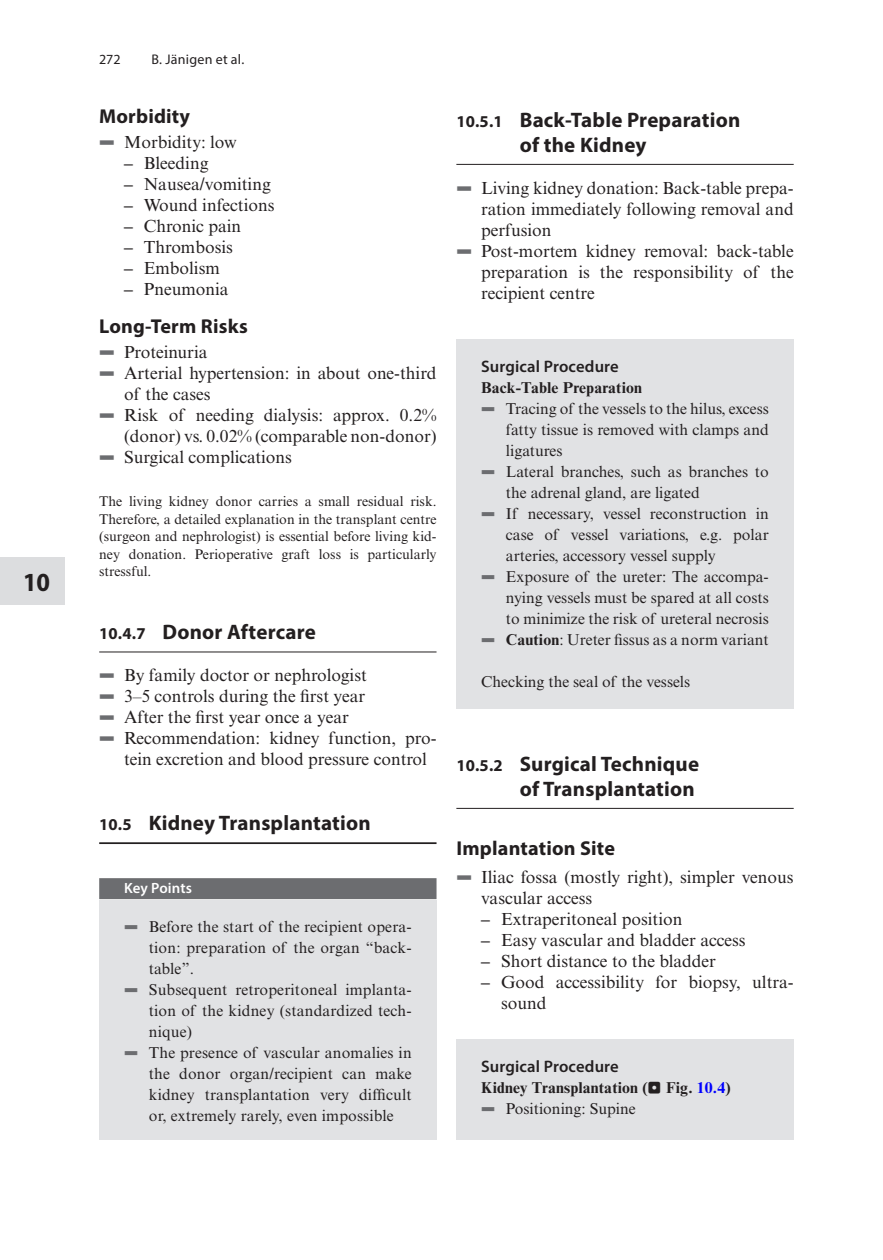
<style>
.page{position:relative;width:883px;height:1260px;background:#fff}
.page>*{position:absolute;margin:0;border:0;box-sizing:border-box;transform-origin:0 0}
.t1{font:700 semi-condensed 26.25px "Myriad Pro";color:#231f20}
._2_hd{font:700 21px/24.5px "Myriad Pro";letter-spacing:.01em;color:#231f20}
._1_hd{font:700 21px "Myriad Pro";letter-spacing:.01em;color:#231f20}
._3_hd{font:700 20.12px "Myriad Pro";letter-spacing:.01em;color:#231f20}
._2_hd_3_hd{font:700 20.12px "Myriad Pro";letter-spacing:.01em;color:#231f20}
.t2{font:17.5px/21px "Times New Roman MT Std";color:#231f20}
.B_title_Procedure{font:600 16.62px "Myriad Pro";letter-spacing:.01em;color:#231f20}
.B_text_Procedure{font:15.75px/21px "Times New Roman MT Std";color:#231f20;text-align:justify}
.B_text_Procedure-2{font:700 15.75px "Times New Roman MT Std";letter-spacing:.01em;color:#231f20}
.B_title_Eye{font:600 14.88px "Myriad Pro";letter-spacing:.005em;color:#fff}
.Background{font:14px/17.5px "Times New Roman MT Std";color:#231f20;text-align:justify}
.t3{font:14px "Myriad Pro";letter-spacing:.015em;color:#231f20}
.s1{font-family:"Blik Buttons";color:#6c6d70}
.s2{font-weight:700}
.s3{font-size:16.62px}
.s4{font-family:"Blik Buttons";font-weight:400}
.s5{color:#00f}
</style>
<div class="page">
<div style="left:0;top:558px;width:64px;height:47px;background:#dcdddf"></div>
<hr style="left:99px;top:652px;width:338px;height:1px;background:#231f20">
<hr style="left:99px;top:842px;width:338px;height:2px;background:#231f20">
<div style="left:99px;top:878px;width:338px;height:21px;background:#6c6d70"></div>
<div style="left:99px;top:901px;width:338px;height:92px;background:#e1e2e4"></div>
<div style="left:99px;top:964px;width:338px;height:92px;background:#e1e2e4"></div>
<div style="left:99px;top:1027px;width:338px;height:113px;background:#e1e2e4"></div>
<hr style="left:456px;top:164px;width:338px;height:1px;background:#231f20">
<div style="left:456px;top:339px;width:338px;height:58px;background:#e1e2e4"></div>
<div style="left:456px;top:382px;width:338px;height:100px;background:#e1e2e4"></div>
<div style="left:456px;top:445px;width:338px;height:79px;background:#e1e2e4"></div>
<div style="left:456px;top:487px;width:338px;height:100px;background:#e1e2e4"></div>
<div style="left:456px;top:550px;width:338px;height:100px;background:#e1e2e4"></div>
<div style="left:456px;top:613px;width:338px;height:58px;background:#e1e2e4"></div>
<div style="left:456px;top:655px;width:338px;height:53px;background:#e1e2e4"></div>
<hr style="left:456px;top:808px;width:338px;height:1px;background:#231f20">
<div style="left:456px;top:1039px;width:338px;height:58px;background:#e1e2e4"></div>
<div style="left:456px;top:1082px;width:338px;height:58px;background:#e1e2e4"></div>
<h1 class="t1" style="left:23px;top:565px;width:29px">10</h1>
<p class="t3" style="left:99px;top:51px;width:23px">272</p>
<p class="t3" style="left:151px;top:51px;width:95px">B. Jänigen et al.</p>
<h4 class="_3_hd" style="left:99px;top:103px;width:92px">Morbidity</h4>
<p class="t2" style="left:99px;top:131px;width:139px"><span class="s1">5</span> Morbidity: low</p>
<p class="t2" style="left:124px;top:152px;width:86px"><span class="s2">–</span> Bleeding</p>
<p class="t2" style="left:124px;top:173px;width:148px"><span class="s2">–</span> Nausea/vomiting</p>
<p class="t2" style="left:124px;top:194px;width:152px"><span class="s2">–</span> Wound infections</p>
<p class="t2" style="left:124px;top:215px;width:119px"><span class="s2">–</span> Chronic pain</p>
<p class="t2" style="left:124px;top:236px;width:110px"><span class="s2">–</span> Thrombosis</p>
<p class="t2" style="left:124px;top:257px;width:97px"><span class="s2">–</span> Embolism</p>
<p class="t2" style="left:124px;top:278px;width:106px"><span class="s2">–</span> Pneumonia</p>
<h4 class="_3_hd" style="left:99px;top:313px;width:150px">Long-Term Risks</h4>
<p class="t2" style="left:99px;top:341px;width:110px"><span class="s1">5</span> Proteinuria</p>
<p class="t2" style="left:124px;top:362px;width:314px;text-indent:-25px"><span class="s1">5</span> Arterial hypertension: in about one-third of the cases</p>
<p class="t2" style="left:99px;top:404px;width:339px;text-align:right"><span class="s1">5</span> Risk of needing dialysis: approx. 0.2% (donor) vs. 0.02% (comparable non-donor)</p>
<p class="t2" style="left:99px;top:446px;width:194px"><span class="s1">5</span> Surgical complications</p>
<p class="Background" style="left:99px;top:493px;width:339px">The living kidney donor carries a small residual risk.<br>Therefore, a detailed explanation in the transplant centre (surgeon and nephrologist) is essential before living kid&shy;ney donation. Perioperative graft loss is particularly stressful.</p>
<h3 class="_2_hd" style="left:99px;top:619px;width:218px"><span class="s3">10.4.7</span> Donor Aftercare</h3>
<p class="t2" style="left:99px;top:665px;width:269px"><span class="s1">5</span> By family doctor or nephrologist</p>
<p class="t2" style="left:99px;top:686px;width:268px"><span class="s1">5</span> 3–5 controls during the first year</p>
<p class="t2" style="left:99px;top:707px;width:251px"><span class="s1">5</span> After the first year once a year</p>
<p class="t2" style="left:124px;top:728px;width:314px;text-indent:-25px"><span class="s1">5</span> Recommendation: kidney function, pro&shy;tein excretion and blood pressure control</p>
<h2 class="_1_hd" style="left:99px;top:809px;width:273px"><span class="s3">10.5</span> Kidney Transplantation</h2>
<p class="B_title_Eye" style="left:124px;top:879px;width:70px">Key Points</p>
<p class="B_text_Procedure" style="left:149px;top:916px;width:264px;text-indent:-25px"><span class="s1">5</span> Before the start of the recipient opera&shy;tion: preparation of the organ “back&shy;table”.</p>
<p class="B_text_Procedure" style="left:149px;top:979px;width:264px;text-indent:-25px"><span class="s1">5</span> Subsequent retroperitoneal implanta&shy;tion of the kidney (standardized tech&shy;nique)</p>
<p class="B_text_Procedure" style="left:149px;top:1042px;width:264px;text-indent:-25px"><span class="s1">5</span> The presence of vascular anomalies in the donor organ/recipient can make kidney transplantation very difficult or, extremely rarely, even impossible</p>
<h3 class="_2_hd" style="left:520px;top:107px;width:222px;text-indent:-63px"><span class="s3">10.5.1</span> Back-Table Preparation of the Kidney</h3>
<p class="t2" style="left:481px;top:177px;width:314px;text-align:justify;text-indent:-25px"><span class="s1">5</span> Living kidney donation: Back-table prepa&shy;ration immediately following removal and perfusion</p>
<p class="t2" style="left:481px;top:240px;width:314px;text-align:justify;text-indent:-25px"><span class="s1">5</span> Post-mortem kidney removal: back-table preparation is the responsibility of the recipient centre</p>
<p class="B_title_Procedure" style="left:481px;top:356px;width:139px">Surgical Procedure</p>
<p class="B_text_Procedure-2" style="left:481px;top:378px;width:162px">Back-Table Preparation</p>
<p class="B_text_Procedure" style="left:506px;top:398px;width:264px;text-indent:-25px"><span class="s1">5</span> Tracing of the vessels to the hilus, excess fatty tissue is removed with clamps and ligatures</p>
<p class="B_text_Procedure" style="left:506px;top:461px;width:264px;text-indent:-25px"><span class="s1">5</span> Lateral branches, such as branches to the adrenal gland, are ligated</p>
<p class="B_text_Procedure" style="left:506px;top:503px;width:264px;text-indent:-25px"><span class="s1">5</span> If necessary, vessel reconstruction in case of vessel variations, e.g. polar arteries, accessory vessel supply</p>
<p class="B_text_Procedure" style="left:506px;top:566px;width:264px;text-indent:-25px"><span class="s1">5</span> Exposure of the ureter: The accompa&shy;nying vessels must be spared at all costs to minimize the risk of ureteral necrosis</p>
<p class="B_text_Procedure" style="left:481px;top:629px;width:289px"><span class="s1">5</span> <span class="s2">Caution</span>: Ureter fissus as a norm variant</p>
<p class="B_text_Procedure" style="left:481px;top:671px;width:211px">Checking the seal of the vessels</p>
<h3 class="_2_hd" style="left:456px;top:751px;width:244px;text-align:right"><span class="s3">10.5.2</span> Surgical Technique of Transplantation</h3>
<h4 class="_2_hd_3_hd" style="left:456px;top:835px;width:160px">Implantation Site</h4>
<p class="t2" style="left:481px;top:867px;width:314px;text-indent:-25px"><span class="s1">5</span> Iliac fossa (mostly right), simpler venous vascular access</p>
<p class="t2" style="left:481px;top:909px;width:203px"><span class="s2">–</span> Extraperitoneal position</p>
<p class="t2" style="left:481px;top:930px;width:266px"><span class="s2">–</span> Easy vascular and bladder access</p>
<p class="t2" style="left:481px;top:951px;width:236px"><span class="s2">–</span> Short distance to the bladder</p>
<p class="t2" style="left:501px;top:972px;width:294px;text-indent:-20px"><span class="s2">–</span> Good accessibility for biopsy, ultra&shy;sound</p>
<p class="B_title_Procedure" style="left:481px;top:1056px;width:139px">Surgical Procedure</p>
<p class="B_text_Procedure-2" style="left:481px;top:1078px;width:251px">Kidney Transplantation (<span class="s4">.</span> Fig. <span class="s5">10.4</span>)</p>
<p class="B_text_Procedure" style="left:481px;top:1098px;width:156px"><span class="s1">5</span> Positioning: Supine</p>
</div>
